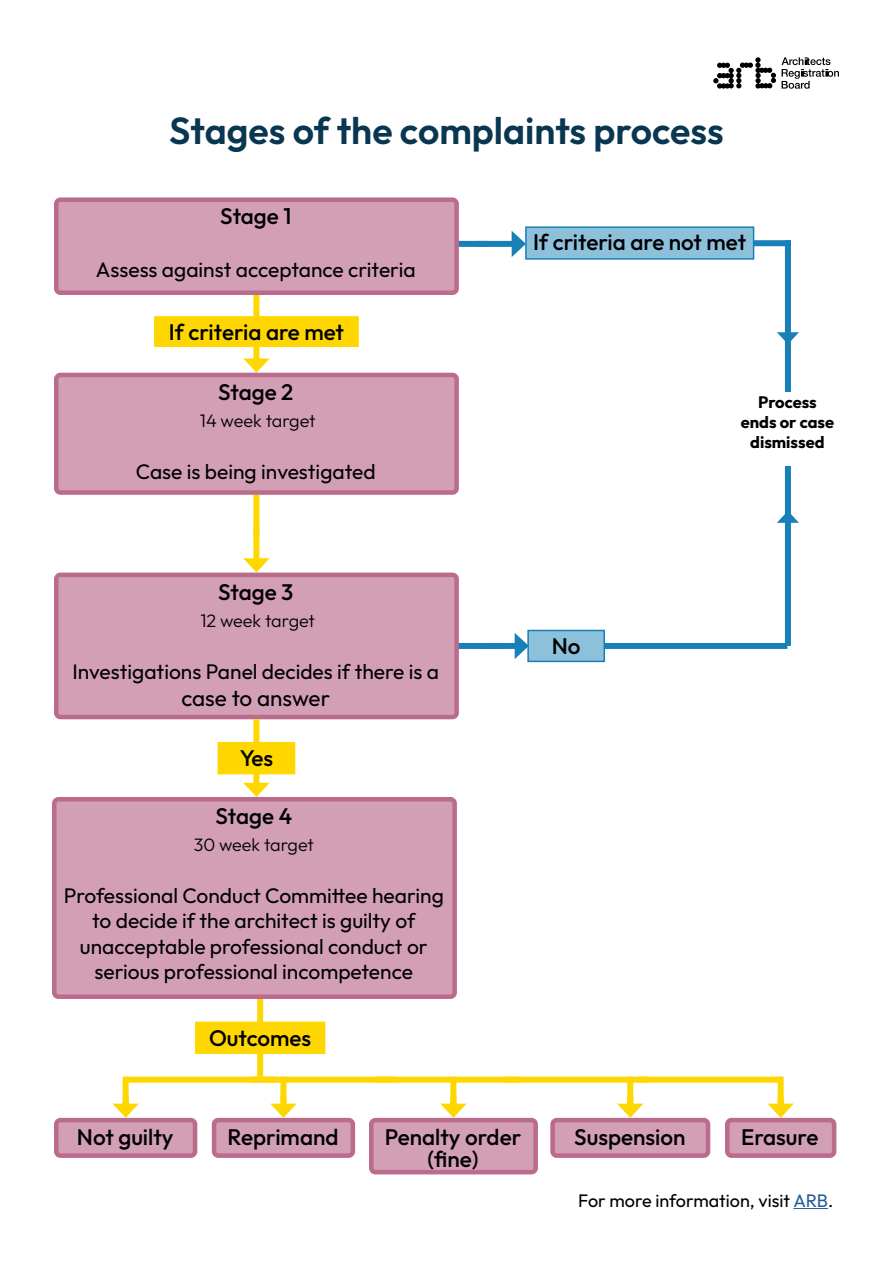
<style>
.page{position:relative;width:893px;height:1263px;background:#fff}
.page>*{position:absolute;margin:0;border:0;box-sizing:border-box;transform-origin:0 0}
.t1{font:600 37.5px "Outfit";color:#093650}
.t2{font:500 22.5px/22.5px "Outfit";color:#000;text-align:center}
.t3{font:22.5px "Outfit";color:#000}
.t4{font:21px/25.2px "Outfit";color:#000;text-align:center}
.t5{font:300 18px "Outfit";color:#000}
.t6{font:18px "Outfit";color:#000}
.t7{font:700 16.5px/19.8px "Outfit";color:#000;text-align:center}
.s1{color:#275b9b}
</style>
<div class="page">
<div style="left:257px;top:999px;width:6px;height:78px;background:#ffd700"></div>
<div style="left:54px;top:799px;width:401px;height:198px;background:#d39fb4;border-radius:4px"></div>
<div style="left:52px;top:797px;width:405px;height:202px;border:4px solid #bb6b8b;border-radius:4px"></div>
<svg style="left:713px;top:57px;width:63px;height:32px"></svg>
<svg style="left:782px;top:57px;width:57px;height:32px"></svg>
<div style="left:444px;top:241px;width:44px;height:6px;background:#1980b7"></div>
<div style="left:477px;top:241px;width:40px;height:6px;background:#1980b7"></div>
<svg style="left:512px;top:231px;width:13px;height:26px"></svg>
<div style="left:444px;top:643px;width:46px;height:6px;background:#1980b7"></div>
<div style="left:478px;top:643px;width:42px;height:6px;background:#1980b7"></div>
<svg style="left:515px;top:633px;width:12px;height:26px"></svg>
<div style="left:56px;top:575px;width:401px;height:142px;background:#d39fb4;border-radius:4px"></div>
<div style="left:54px;top:573px;width:405px;height:146px;border:4px solid #bb6b8b;border-radius:4px"></div>
<svg style="left:777px;top:332px;width:22px;height:12px"></svg>
<div style="left:603px;top:643px;width:184px;height:6px;background:#1980b7"></div>
<div style="left:528px;top:630px;width:76px;height:31px;background:#8cc0db"></div>
<div style="left:527px;top:630px;width:78px;height:32px;border:2px solid #1980b7"></div>
<div style="left:726px;top:240px;width:65px;height:6px;background:#1980b7"></div>
<div style="left:526px;top:227px;width:228px;height:32px;background:#8cc0db"></div>
<div style="left:525px;top:226px;width:229px;height:34px;border:2px solid #1980b7"></div>
<div style="left:785px;top:240px;width:6px;height:406px;background:#1980b7"></div>
<svg style="left:777px;top:511px;width:22px;height:12px"></svg>
<div style="left:736px;top:392px;width:103px;height:74px;background:#fff"></div>
<div style="left:253px;top:290px;width:6px;height:45px;background:#ffd700"></div>
<div style="left:253px;top:323px;width:6px;height:41px;background:#ffd700"></div>
<svg style="left:243px;top:358px;width:27px;height:15px"></svg>
<div style="left:155px;top:317px;width:203px;height:29px;background:#ffd700"></div>
<div style="left:154px;top:316px;width:205px;height:31px;border:2px solid #ffd700"></div>
<div style="left:253px;top:719px;width:6px;height:42px;background:#ffd700"></div>
<div style="left:253px;top:750px;width:6px;height:38px;background:#ffd700"></div>
<svg style="left:243px;top:783px;width:27px;height:14px"></svg>
<div style="left:56px;top:200px;width:401px;height:93px;background:#d39fb4;border-radius:4px"></div>
<div style="left:54px;top:197px;width:405px;height:98px;border:4px solid #bb6b8b;border-radius:4px"></div>
<div style="left:253px;top:495px;width:6px;height:42px;background:#ffd700"></div>
<div style="left:253px;top:526px;width:6px;height:38px;background:#ffd700"></div>
<svg style="left:243px;top:558px;width:27px;height:14px"></svg>
<div style="left:56px;top:375px;width:401px;height:117px;background:#d39fb4;border-radius:4px"></div>
<div style="left:54px;top:373px;width:405px;height:122px;border:4px solid #bb6b8b;border-radius:4px"></div>
<div style="left:218px;top:743px;width:77px;height:30px;background:#ffd700"></div>
<div style="left:218px;top:742px;width:77px;height:32px;border:2px solid #ffd700"></div>
<div style="left:196px;top:1022px;width:129px;height:31px;background:#ffd700"></div>
<div style="left:195px;top:1021px;width:130px;height:33px;border:2px solid #ffd700"></div>
<div style="left:56px;top:1120px;width:139px;height:35px;background:#d39fb4;border-radius:4px"></div>
<div style="left:54px;top:1118px;width:143px;height:40px;border:4px solid #bb6b8b;border-radius:4px"></div>
<div style="left:214px;top:1120px;width:139px;height:35px;background:#d39fb4;border-radius:4px"></div>
<div style="left:212px;top:1118px;width:143px;height:40px;border:4px solid #bb6b8b;border-radius:4px"></div>
<div style="left:371px;top:1120px;width:165px;height:52px;background:#d39fb4;border-radius:4px"></div>
<div style="left:369px;top:1118px;width:169px;height:56px;border:4px solid #bb6b8b;border-radius:4px"></div>
<div style="left:553px;top:1120px;width:155px;height:35px;background:#d39fb4;border-radius:4px"></div>
<div style="left:550px;top:1118px;width:160px;height:40px;border:4px solid #bb6b8b;border-radius:4px"></div>
<div style="left:727px;top:1120px;width:107px;height:35px;background:#d39fb4;border-radius:4px"></div>
<div style="left:725px;top:1118px;width:111px;height:40px;border:4px solid #bb6b8b;border-radius:4px"></div>
<div style="left:123px;top:1077px;width:6px;height:32px;background:#ffd700"></div>
<svg style="left:112px;top:1103px;width:27px;height:15px"></svg>
<div style="left:126px;top:1077px;width:150px;height:6px;background:#ffd700"></div>
<div style="left:251px;top:1077px;width:144px;height:6px;background:#ffd700"></div>
<div style="left:375px;top:1077px;width:143px;height:6px;background:#ffd700"></div>
<div style="left:505px;top:1077px;width:143px;height:6px;background:#ffd700"></div>
<div style="left:639px;top:1077px;width:143px;height:6px;background:#ffd700"></div>
<div style="left:280px;top:1077px;width:6px;height:32px;background:#ffd700"></div>
<svg style="left:270px;top:1103px;width:27px;height:15px"></svg>
<div style="left:450px;top:1077px;width:6px;height:32px;background:#ffd700"></div>
<svg style="left:440px;top:1103px;width:27px;height:15px"></svg>
<div style="left:778px;top:1077px;width:6px;height:32px;background:#ffd700"></div>
<svg style="left:767px;top:1103px;width:27px;height:15px"></svg>
<div style="left:627px;top:1077px;width:6px;height:32px;background:#ffd700"></div>
<svg style="left:617px;top:1103px;width:26px;height:15px"></svg>
<hr style="left:793px;top:1208px;width:35px;height:1px;background:#275b9b">
<h1 class="t1" style="left:169px;top:106px;width:556px">Stages of the complaints process</h1>
<p class="t2" style="left:220px;top:206px;width:73px">Stage 1</p>
<p class="t4" style="left:96px;top:257px;width:321px">Assess against acceptance criteria</p>
<p class="t2" style="left:169px;top:322px;width:177px">If criteria are met</p>
<p class="t2" style="left:218px;top:381px;width:77px">Stage 2</p>
<p class="t5" style="left:200px;top:409px;width:117px">14 week target</p>
<p class="t4" style="left:136px;top:459px;width:241px">Case is being investigated</p>
<p class="t2" style="left:218px;top:581px;width:77px">Stage 3</p>
<p class="t5" style="left:200px;top:609px;width:116px">12 week target</p>
<p class="t4" style="left:72px;top:659px;width:368px">Investigations Panel decides if there is a</p>
<p class="t3" style="left:181px;top:683px;width:150px">case to answer</p>
<p class="t2" style="left:240px;top:747px;width:35px">Yes</p>
<p class="t2" style="left:215px;top:805px;width:78px">Stage 4</p>
<p class="t5" style="left:194px;top:833px;width:122px">30 week target</p>
<p class="t4" style="left:64px;top:884px;width:382px">Professional Conduct Committee hearing to decide if the architect is guilty of unacceptable professional conduct or serious professional incompetence</p>
<p class="t2" style="left:209px;top:1027px;width:104px">Outcomes</p>
<p class="t2" style="left:533px;top:232px;width:214px">If criteria are not met</p>
<p class="t2" style="left:552px;top:635px;width:30px">No</p>
<p class="t7" style="left:741px;top:393px;width:95px">Process ends or case dismissed</p>
<p class="t2" style="left:77px;top:1126px;width:98px">Not guilty</p>
<p class="t2" style="left:228px;top:1126px;width:112px">Reprimand</p>
<p class="t2" style="left:385px;top:1126px;width:138px">Penalty order (fine)</p>
<p class="t2" style="left:574px;top:1126px;width:113px">Suspension</p>
<p class="t2" style="left:741px;top:1126px;width:79px">Erasure</p>
<p class="t6" style="left:578px;top:1189px;width:257px">For more information, visit <span class="s1">ARB</span>.</p>
</div>
